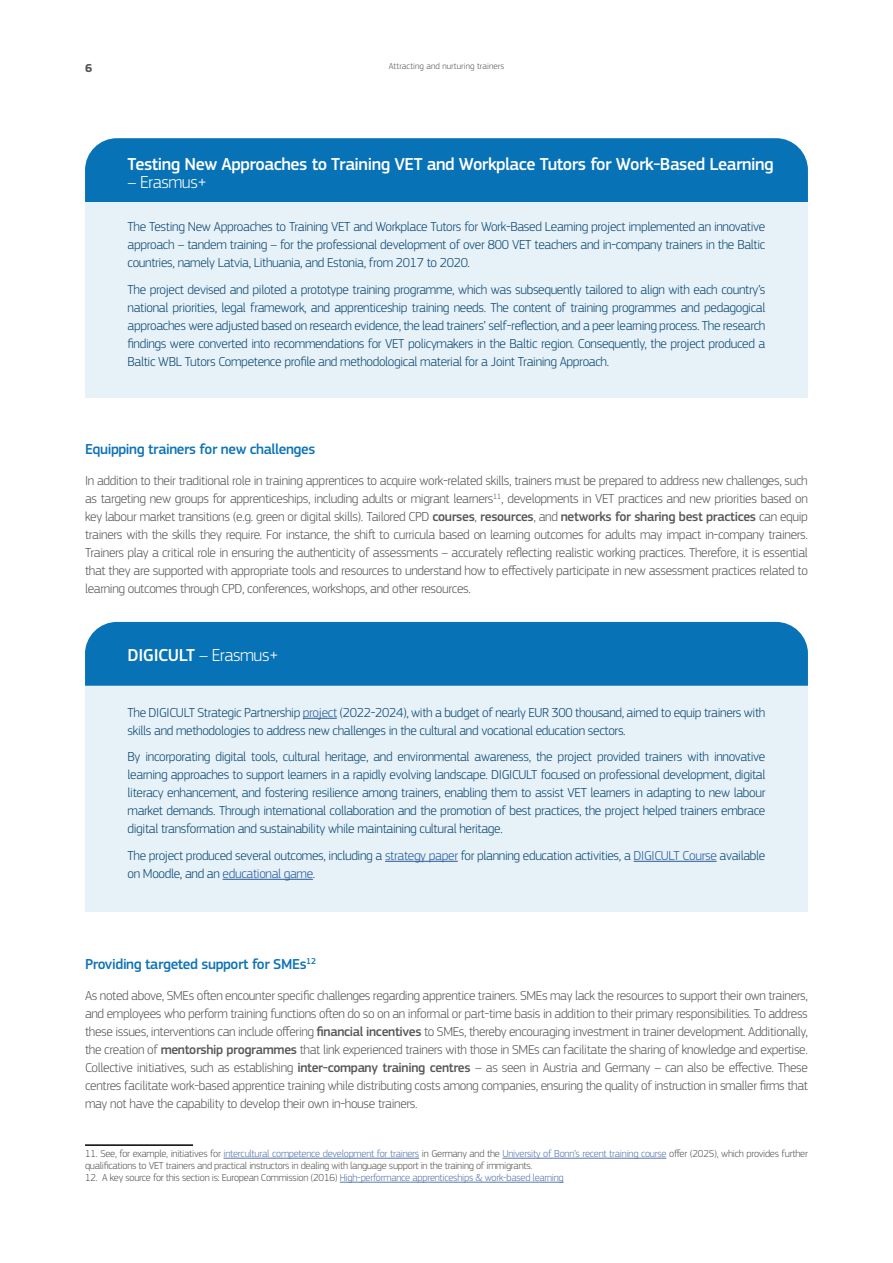
<style>
.page{position:relative;width:893px;height:1263px;background:#fff}
.page>*{position:absolute;margin:0;border:0;box-sizing:border-box;transform-origin:0 0}
.t1{font:500 18px "EC Square Sans Pro";letter-spacing:-.025em;color:#fff}
.t2{font:300 18px "EC Square Sans Pro";letter-spacing:-.025em;color:#fff}
.t3{font:500 15px "EC Square Sans Pro";letter-spacing:-.025em;color:#0e73b7}
.t4{font:300 13.5px/18px "EC Square Sans Pro";letter-spacing:-.025em;color:#575756;text-align:justify}
.t5{font:300 13.5px/18px "EC Square Sans Pro";letter-spacing:-.025em;color:#0c4771;text-align:justify}
.t6{font:700 12px "EC Square Sans Pro";color:#575756}
.t7{font:300 10.5px/12px "EC Square Sans Pro";letter-spacing:-.025em;color:#575756}
.t8{font:300 9px "EC Square Sans Pro";letter-spacing:.01em;color:#575756}
.s1{font-weight:500}
.s2{color:#275b9b}
.s3{color:#5576af}
</style>
<div class="page">
<div style="left:85px;top:200px;width:723px;height:198px;background:#e6f1f8"></div>
<div style="left:85px;top:138px;width:723px;height:64px;background:#0772b6"></div>
<div style="left:85px;top:647px;width:723px;height:265px;background:#e6f1f8"></div>
<div style="left:85px;top:622px;width:723px;height:64px;background:#0772b6"></div>
<hr style="left:303px;top:718px;width:34px;height:1px;background:#275b9b">
<hr style="left:385px;top:861px;width:73px;height:1px;background:#275b9b">
<hr style="left:634px;top:861px;width:83px;height:1px;background:#275b9b">
<hr style="left:223px;top:879px;width:90px;height:1px;background:#275b9b">
<hr style="left:85px;top:1144px;width:108px;height:2px;background:#000">
<hr style="left:223px;top:1158px;width:196px;height:1px;background:#5576af">
<hr style="left:502px;top:1158px;width:164px;height:1px;background:#5576af">
<hr style="left:340px;top:1182px;width:223px;height:1px;background:#5576af">
<p class="t6" style="left:85px;top:61px;width:9px">6</p>
<p class="t8" style="left:389px;top:61px;width:117px">Attracting and nurturing trainers</p>
<h1 class="t1" style="left:128px;top:153px;width:648px">Testing New Approaches to Training VET and Workplace Tutors for Work-Based Learning</h1>
<h1 class="t2" style="left:128px;top:171px;width:81px">– Erasmus+</h1>
<p class="t5" style="left:128px;top:218px;width:639px">The Testing New Approaches to Training VET and Workplace Tutors for Work-Based Learning project implemented an innovative approach – tandem training – for the professional development of over 800 VET teachers and in-company trainers in the Baltic countries, namely Latvia, Lithuania, and Estonia, from 2017 to 2020.</p>
<p class="t5" style="left:128px;top:280px;width:639px">The project devised and piloted a prototype training programme, which was subsequently tailored to align with each country’s national priorities, legal framework, and apprenticeship training needs. The content of training programmes and pedagogical approaches were adjusted based on research evidence, the lead trainers’ self-reflection, and a peer learning process. The research findings were converted into recommendations for VET policymakers in the Baltic region. Consequently, the project produced a Baltic WBL Tutors Competence profile and methodological material for a Joint Training Approach.</p>
<p class="t3" style="left:85px;top:441px;width:232px">Equipping trainers for new challenges</p>
<p class="t4" style="left:85px;top:472px;width:724px">In addition to their traditional role in training apprentices to acquire work-related skills, trainers must be prepared to address new challenges, such as targeting new groups for apprenticeships, including adults or migrant learners<sup>11</sup>, developments in VET practices and new priorities based on key labour market transitions (e.g. green or digital skills). Tailored CPD <span class="s1">courses</span>, <span class="s1">resources</span>, and <span class="s1">networks for sharing best practices</span> can equip trainers with the skills they require. For instance, the shift to curricula based on learning outcomes for adults may impact in-company trainers.<br>Trainers play a critical role in ensuring the authenticity of assessments – accurately reflecting realistic working practices. Therefore, it is essential that they are supported with appropriate tools and resources to understand how to effectively participate in new assessment practices related to learning outcomes through CPD, conferences, workshops, and other resources.</p>
<h1 class="t2" style="left:128px;top:644px;width:152px"><span class="s1">DIGICULT</span> – Erasmus+</h1>
<p class="t5" style="left:128px;top:703px;width:639px">The DIGICULT Strategic Partnership <span class="s2">project</span> (2022-2024), with a budget of nearly EUR 300 thousand, aimed to equip trainers with skills and methodologies to address new challenges in the cultural and vocational education sectors.</p>
<p class="t5" style="left:128px;top:748px;width:639px">By incorporating digital tools, cultural heritage, and environmental awareness, the project provided trainers with innovative learning approaches to support learners in a rapidly evolving landscape. DIGICULT focused on professional development, digital literacy enhancement, and fostering resilience among trainers, enabling them to assist VET learners in adapting to new labour market demands. Through international collaboration and the promotion of best practices, the project helped trainers embrace digital transformation and sustainability while maintaining cultural heritage.</p>
<p class="t5" style="left:128px;top:846px;width:639px">The project produced several outcomes, including a <span class="s2">strategy paper</span> for planning education activities, a <span class="s2">DIGICULT Course</span> available on Moodle, and an <span class="s2">educational game</span>.</p>
<p class="t3" style="left:85px;top:956px;width:232px">Providing targeted support for SMEs<sup>12</sup></p>
<p class="t4" style="left:85px;top:987px;width:724px">As noted above, SMEs often encounter specific challenges regarding apprentice trainers. SMEs may lack the resources to support their own trainers, and employees who perform training functions often do so on an informal or part-time basis in addition to their primary responsibilities. To address these issues, interventions can include offering <span class="s1">financial incentives</span> to SMEs, thereby encouraging investment in trainer development. Additionally, the creation of <span class="s1">mentorship programmes</span> that link experienced trainers with those in SMEs can facilitate the sharing of knowledge and expertise.<br>Collective initiatives, such as establishing <span class="s1">inter-company training centres</span> – as seen in Austria and Germany – can also be effective. These centres facilitate work-based apprentice training while distributing costs among companies, ensuring the quality of instruction in smaller firms that may not have the capability to develop their own in-house trainers.</p>
<p class="t7" style="left:85px;top:1147px;width:724px">11. See, for example, initiatives for <span class="s3">intercultural competence development for trainers</span> in Germany and the <span class="s3">University of Bonn’s recent training course</span> offer (2025), which provides further qualifications to VET trainers and practical instructors in dealing with language support in the training of immigrants.</p>
<p class="t7" style="left:85px;top:1171px;width:480px">12. A key source for this section is: European Commission (2016) <span class="s3">High-performance apprenticeships &amp; work-based learning</span></p>
</div>
